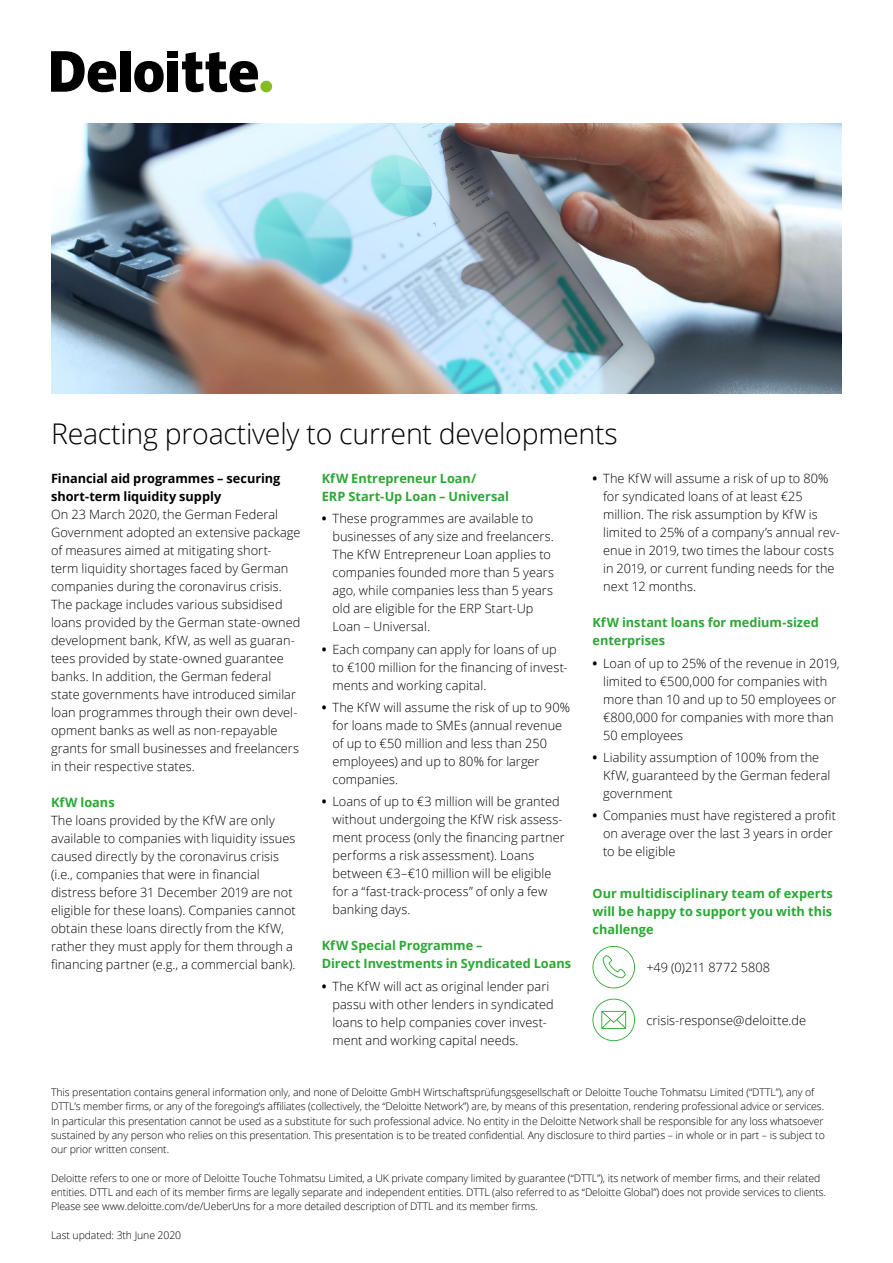
<style>
.page{position:relative;width:893px;height:1263px;background:#fff}
.page>*{position:absolute;margin:0;border:0;box-sizing:border-box;transform-origin:0 0}
.t1{font:300 28.5px "Open Sans";letter-spacing:-.01em;color:#000}
.t2{font:300 12.75px/18px "Open Sans";letter-spacing:.005em;color:#000}
.t3{font:700 12.75px/18px "Open Sans";color:#2ba835}
.t4{font:700 12.75px/18px "Open Sans";letter-spacing:-.005em;color:#000}
.t5{font:300 10.5px/14.2px "Open Sans";letter-spacing:-.01em;color:#000}
.s1{font-weight:700}
</style>
<div class="page">
<div style="left:260px;top:81px;width:12px;height:11px;background:#85bc22;border-radius:50%"></div>
<div style="left:120px;top:51px;width:10px;height:41px;background:#000"></div>
<svg style="left:134px;top:61px;width:30px;height:31px"></svg>
<div style="left:168px;top:61px;width:10px;height:31px;background:#000"></div>
<div style="left:168px;top:51px;width:10px;height:7px;background:#000"></div>
<svg style="left:182px;top:52px;width:76px;height:40px"></svg>
<svg style="left:51px;top:51px;width:65px;height:41px"></svg>
<img style="left:52px;top:124px;width:789px;height:269px">
<svg style="left:592px;top:999px;width:43px;height:42px"></svg>
<svg style="left:592px;top:946px;width:43px;height:42px"></svg>
<h1 class="t1" style="left:51px;top:414px;width:568px">Reacting proactively to current developments</h1>
<p class="t4" style="left:51px;top:469px;width:231px">Financial aid programmes – securing short-term liquidity supply</p>
<p class="t2" style="left:51px;top:505px;width:251px">On 23 March 2020, the German Federal Government adopted an extensive package of measures aimed at mitigating short&shy;term liquidity shortages faced by German companies during the coronavirus crisis.<br>The package includes various subsidised loans provided by the German state-owned development bank, KfW, as well as guaran&shy;tees provided by state-owned guarantee banks. In addition, the German federal state governments have introduced similar loan programmes through their own devel&shy;opment banks as well as non-repayable grants for small businesses and freelancers in their respective states.</p>
<p class="t3" style="left:51px;top:793px;width:65px">KfW loans</p>
<p class="t2" style="left:51px;top:811px;width:246px">The loans provided by the KfW are only available to companies with liquidity issues caused directly by the coronavirus crisis (i.e., companies that were in financial distress before 31 December 2019 are not eligible for these loans). Companies cannot obtain these loans directly from the KfW, rather they must apply for them through a financing partner (e.g., a commercial bank).</p>
<p class="t3" style="left:322px;top:469px;width:189px">KfW Entrepreneur Loan/<br>ERP Start-Up Loan – Universal</p>
<p class="t2" style="left:332px;top:509px;width:223px;text-indent:-11px"><span class="s1">•</span> These programmes are available to businesses of any size and freelancers.<br>The KfW Entrepreneur Loan applies to companies founded more than 5 years ago, while companies less than 5 years old are eligible for the ERP Start-Up Loan – Universal.</p>
<p class="t2" style="left:332px;top:640px;width:237px;text-indent:-11px"><span class="s1">•</span> Each company can apply for loans of up to €100 million for the financing of invest&shy;ments and working capital.</p>
<p class="t2" style="left:332px;top:698px;width:239px;text-indent:-11px"><span class="s1">•</span> The KfW will assume the risk of up to 90% for loans made to SMEs (annual revenue of up to €50 million and less than 250 employees) and up to 80% for larger companies.</p>
<p class="t2" style="left:332px;top:792px;width:234px;text-indent:-11px"><span class="s1">•</span> Loans of up to €3 million will be granted without undergoing the KfW risk assess&shy;ment process (only the financing partner performs a risk assessment). Loans between €3–€10 million will be eligible for a “fast-track-process” of only a few banking days.</p>
<p class="t3" style="left:322px;top:936px;width:251px">KfW Special Programme –<br>Direct Investments in Syndicated Loans</p>
<p class="t2" style="left:332px;top:976px;width:223px;text-indent:-11px"><span class="s1">•</span> The KfW will act as original lender pari passu with other lenders in syndicated loans to help companies cover invest&shy;ment and working capital needs.</p>
<p class="t2" style="left:603px;top:469px;width:238px;text-indent:-11px"><span class="s1">•</span> The KfW will assume a risk of up to 80% for syndicated loans of at least €25 million. The risk assumption by KfW is limited to 25% of a company’s annual rev&shy;enue in 2019, two times the labour costs in 2019, or current funding needs for the next 12 months.</p>
<p class="t3" style="left:592px;top:613px;width:228px">KfW instant loans for medium-sized enterprises</p>
<p class="t2" style="left:603px;top:654px;width:238px;text-indent:-11px"><span class="s1">•</span> Loan of up to 25% of the revenue in 2019, limited to €500,000 for companies with more than 10 and up to 50 employees or €800,000 for companies with more than<br>50 employees</p>
<p class="t2" style="left:603px;top:748px;width:229px;text-indent:-11px"><span class="s1">•</span> Liability assumption of 100% from the<br>KfW, guaranteed by the German federal government</p>
<p class="t2" style="left:603px;top:806px;width:234px;text-indent:-11px"><span class="s1">•</span> Companies must have registered a profit on average over the last 3 years in order to be eligible</p>
<p class="t3" style="left:592px;top:884px;width:242px;text-align:justify">Our multidisciplinary team of experts will be happy to support you with this challenge</p>
<p class="t2" style="left:646px;top:958px;width:125px">+49 (0)211 8772 5808</p>
<p class="t2" style="left:646px;top:1011px;width:161px">crisis-response@deloitte.de</p>
<p class="t5" style="left:51px;top:1085px;width:775px">This presentation contains general information only, and none of Deloitte GmbH Wirtschaftsprüfungsgesellschaft or Deloitte Touche Tohmatsu Limited (“DTTL”), any of DTTL’s member firms, or any of the foregoing’s affiliates (collectively, the “Deloitte Network”) are, by means of this presentation, rendering professional advice or services.<br>In particular this presentation cannot be used as a substitute for such professional advice. No entity in the Deloitte Network shall be responsible for any loss whatsoever sustained by any person who relies on this presentation. This presentation is to be treated confidential. Any disclosure to third parties – in whole or in part – is subject to our prior written consent.</p>
<p class="t5" style="left:51px;top:1170px;width:777px">Deloitte refers to one or more of Deloitte Touche Tohmatsu Limited, a UK private company limited by guarantee (“DTTL”), its network of member firms, and their related entities. DTTL and each of its member firms are legally separate and independent entities. DTTL (also referred to as “Deloitte Global”) does not provide services to clients.<br>Please see www.deloitte.com/de/UeberUns for a more detailed description of DTTL and its member firms.</p>
<p class="t5" style="left:51px;top:1227px;width:132px">Last updated: 3th June 2020</p>
</div>
